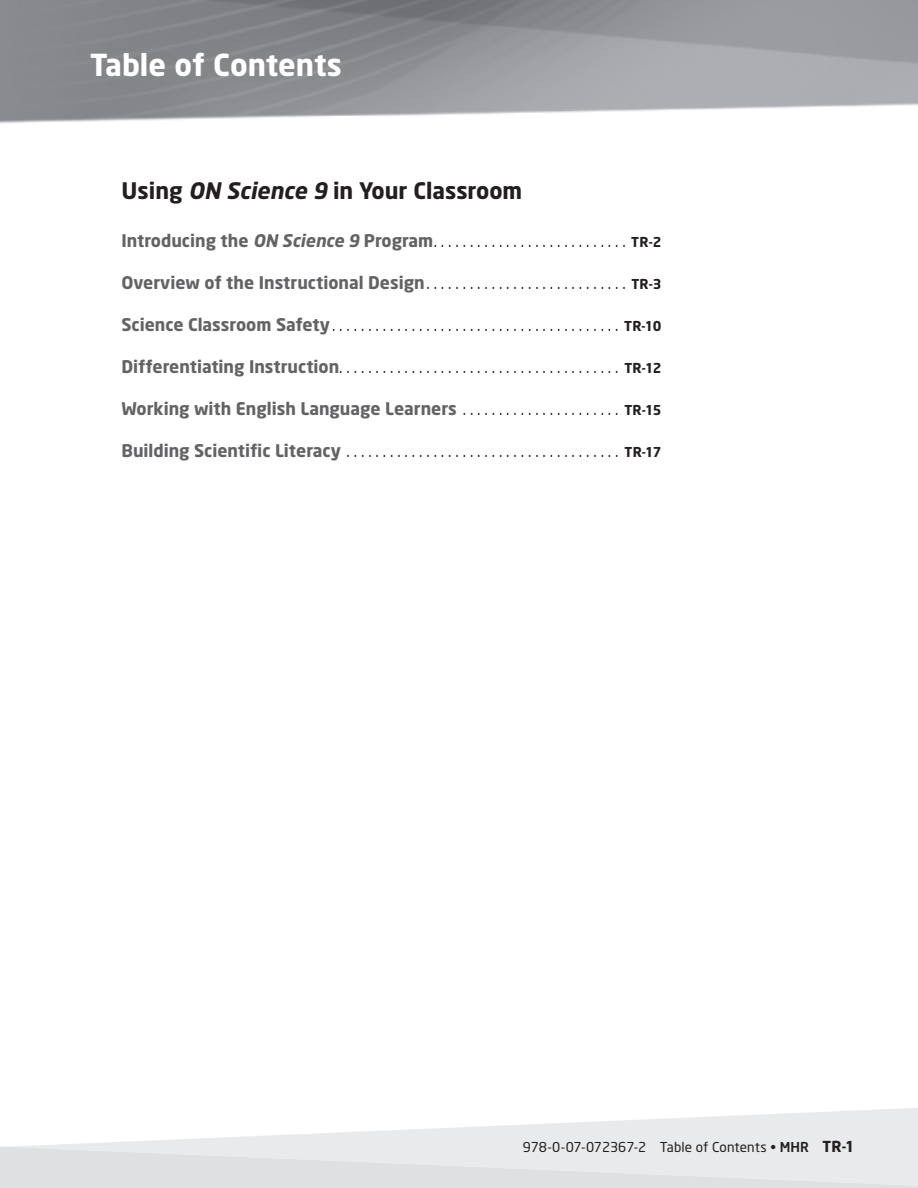
<style>
.page{position:relative;width:918px;height:1188px;background:#fff}
.page>*{position:absolute;margin:0;border:0;box-sizing:border-box;transform-origin:0 0}
.t1{font:700 30px "Neo Sans";color:#fff}
.t2{font:700 22.5px "Neo Sans";color:#231f20}
.t3{font:700 17.25px "Neo Sans";color:#636366}
.t4{font:15.75px "Neo Sans";color:#231f20}
.t5{font:13.5px "Neo Sans";color:#231f20}
.s1{font-style:italic}
.s2{font-weight:700;font-size:17.25px;color:#636366}
.s3{font-weight:700;font-style:italic;font-size:17.25px;color:#636366}
.s4{font-weight:700;font-size:13.5px}
.s5{font-weight:400;font-size:15.75px;color:#231f20}
.s6{font-size:13.5px;color:#231f20}
.s7{font-weight:500}
.s8{font-weight:700;font-size:15px}
</style>
<div class="page">
<svg style="left:0;top:1108px;width:918px;height:80px"></svg>
<p class="t1" style="left:90px;top:52px;width:253px">Table of Contents</p>
<p class="t2" style="left:122px;top:181px;width:402px">Using <span class="s1">ON Science 9</span> in Your Classroom</p>
<p class="t4" style="left:122px;top:235px;width:542px"><span class="s2">Introducing the</span> <span class="s3">ON Science 9</span> <span class="s2">Program</span> . . . . . . . . . . . . . . . . . . . . . . . . . . . <span class="s4">TR-2</span></p>
<p class="t3" style="left:122px;top:275px;width:542px">Overview of the Instructional Design <span class="s5">. . . . . . . . . . . . . . . . . . . . . . . . . . . .</span> <span class="s6">TR-3</span></p>
<p class="t4" style="left:122px;top:319px;width:542px"><span class="s2">Science Classroom Safety</span> . . . . . . . . . . . . . . . . . . . . . . . . . . . . . . . . . . . . . . . . <span class="s4">TR-10</span></p>
<p class="t4" style="left:122px;top:361px;width:542px"><span class="s2">Differentiating Instruction</span>. . . . . . . . . . . . . . . . . . . . . . . . . . . . . . . . . . . . . . . <span class="s4">TR-12</span></p>
<p class="t3" style="left:122px;top:401px;width:542px">Working with English Language Learners <span class="s5">. . . . . . . . . . . . . . . . . . . . . .</span> <span class="s6">TR-15</span></p>
<p class="t4" style="left:122px;top:445px;width:542px"><span class="s2">Building Scientific Literacy</span> . . . . . . . . . . . . . . . . . . . . . . . . . . . . . . . . . . . . . . <span class="s4">TR-17</span></p>
<p class="t5" style="left:523px;top:1142px;width:334px">978-0-07-072367-2 Table of Contents • <span class="s7">MHR</span> <span class="s8">TR-1</span></p>
</div>
